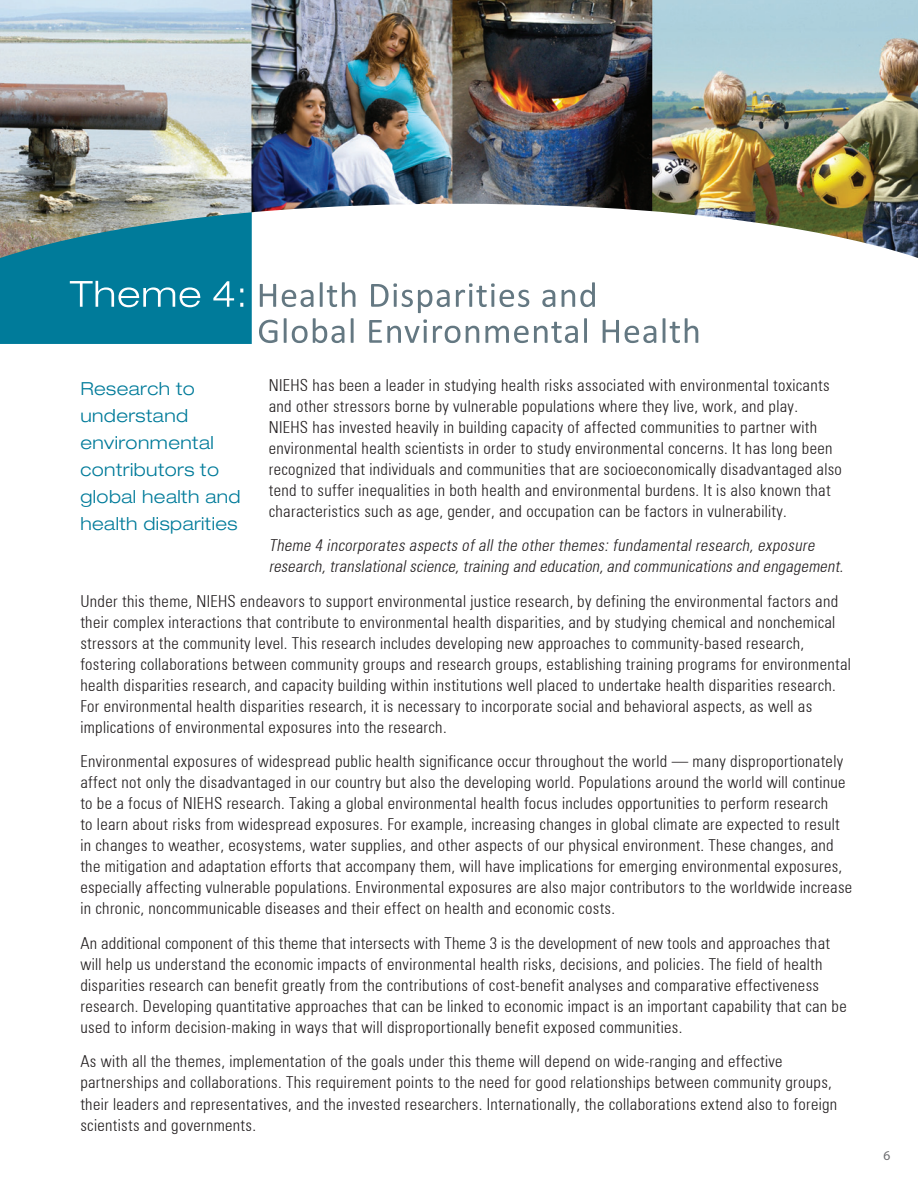
<style>
.page{position:relative;width:918px;height:1188px;background:#fff}
.page>*{position:absolute;margin:0;border:0;box-sizing:border-box;transform-origin:0 0}
.t1{font:300 expanded 18px/27px "Helvetica Neue LT Std";letter-spacing:.025em;color:#007b9a}
.Text_11_14_Univ_Lt_C{font:300 16.5px/21px "Univers S 47 Condensed";letter-spacing:.02em;color:#231f20}
.Text_11_14_Univ_Lt_C-2{font:italic 300 16.5px/21px "Univers S 47 Condensed";color:#231f20}
.t2{font:13.5px "Myriad Pro";color:#6c6d70}
</style>
<div class="page">
<div style="left:0;top:197px;width:252px;height:147px;background:#007b9a"></div>
<img style="left:0;top:0;width:918px;height:258px">
<svg style="left:259px;top:282px;width:439px;height:61px"></svg>
<svg style="left:70px;top:281px;width:173px;height:26px"></svg>
<h2 class="t1" style="left:80px;top:375px;width:162px">Research to understand environmental contributors to global health and health disparities</h2>
<p class="Text_11_14_Univ_Lt_C" style="left:269px;top:375px;width:575px">NIEHS has been a leader in studying health risks associated with environmental toxicants and other stressors borne by vulnerable populations where they live, work, and play.<br>NIEHS has invested heavily in building capacity of affected communities to partner with environmental health scientists in order to study environmental concerns. It has long been recognized that individuals and communities that are socioeconomically disadvantaged also tend to suffer inequalities in both health and environmental burdens. It is also known that characteristics such as age, gender, and occupation can be factors in vulnerability.</p>
<p class="Text_11_14_Univ_Lt_C-2" style="left:269px;top:535px;width:579px">Theme 4 incorporates aspects ofallthe otherthemes:fundamentalresearch,exposure research,translationalscience,training and education,and communications and engagement.</p>
<p class="Text_11_14_Univ_Lt_C" style="left:80px;top:591px;width:772px">Under this theme, NIEHS endeavors to support environmental justice research, by defining the environmental factors and their complex interactions that contribute to environmental health disparities, and by studying chemical and nonchemical stressors at the community level. This research includes developing new approaches to community-based research, fostering collaborations between community groups and research groups, establishing training programs for environmental health disparities research, and capacity building within institutions well placed to undertake health disparities research.<br>For environmental health disparities research, it is necessary to incorporate social and behavioral aspects, as well as implications of environmental exposures into the research.</p>
<p class="Text_11_14_Univ_Lt_C" style="left:80px;top:751px;width:773px">Environmental exposures of widespread public health significance occur throughout the world — many disproportionately affect not only the disadvantaged in our country but also the developing world. Populations around the world will continue to be a focus of NIEHS research. Taking a global environmental health focus includes opportunities to perform research<br>to learn about risks from widespread exposures. For example, increasing changes in global climate are expected to result in changes to weather, ecosystems, water supplies, and other aspects of our physical environment. These changes, and the mitigation and adaptation efforts that accompany them, will have implications for emerging environmental exposures, especially affecting vulnerable populations. Environmental exposures are also major contributors to the worldwide increase in chronic, noncommunicable diseases and their effect on health and economic costs.</p>
<p class="Text_11_14_Univ_Lt_C" style="left:80px;top:933px;width:768px">An additional component of this theme that intersects with Theme 3 is the development of new tools and approaches that will help us understand the economic impacts of environmental health risks, decisions, and policies. The field of health disparities research can benefit greatly from the contributions of cost-benefit analyses and comparative effectiveness research. Developing quantitative approaches that can be linked to economic impact is an important capability that can be used to inform decision-making in ways that will disproportionally benefit exposed communities.</p>
<p class="Text_11_14_Univ_Lt_C" style="left:80px;top:1051px;width:758px">As with all the themes, implementation of the goals under this theme will depend on wide-ranging and effective partnerships and collaborations. This requirement points to the need for good relationships between community groups, their leaders and representatives, and the invested researchers. Internationally, the collaborations extend also to foreign scientists and governments.</p>
<p class="t2" style="left:884px;top:1148px;width:8px">6</p>
</div>
